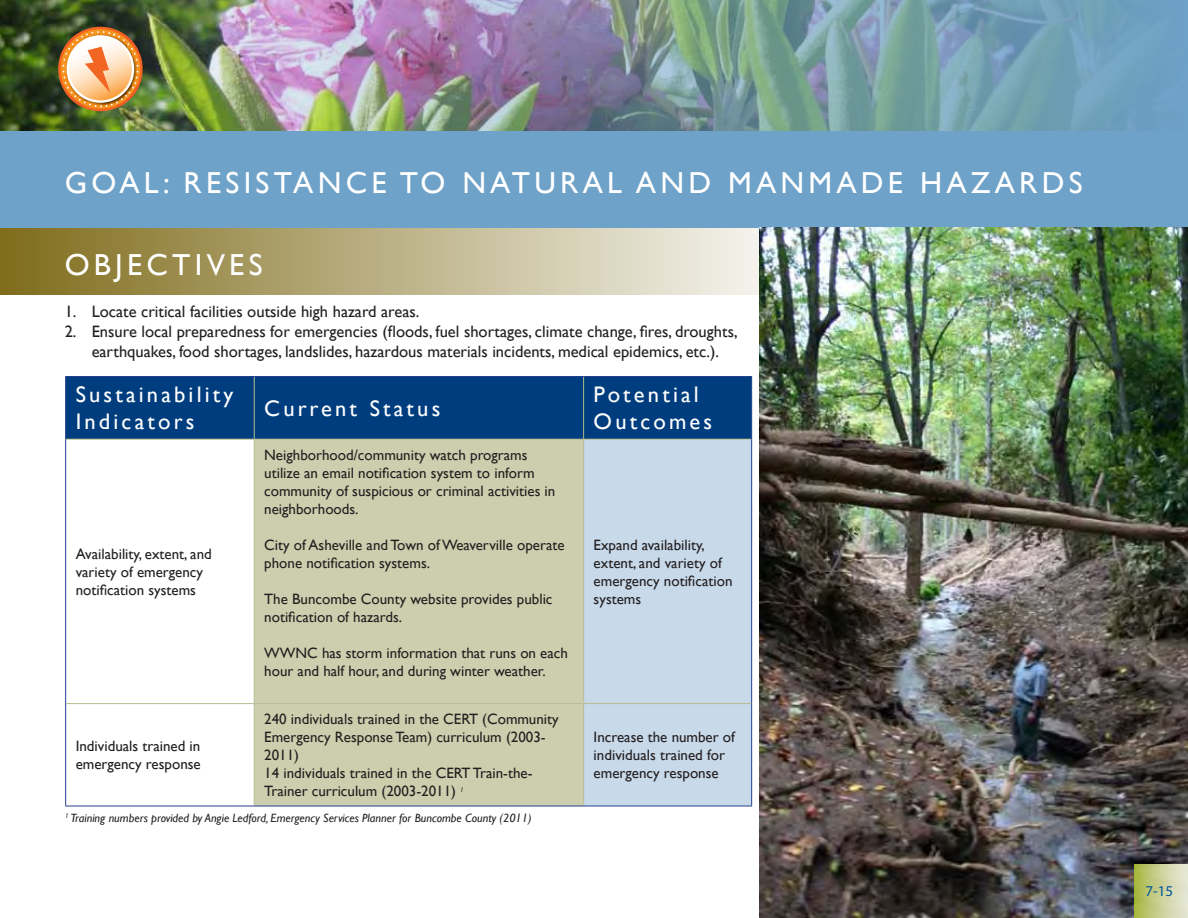
<style>
.page{position:relative;width:1188px;height:918px;background:#fff}
.page>*{position:absolute;margin:0;border:0;box-sizing:border-box;transform-origin:0 0}
.t1{font:30.3px "Gill Sans";letter-spacing:.14em;color:#fff}
.t2{font:22.5px/27px "Gill Sans";letter-spacing:.14em;color:#fff}
.t3{font:16.5px/19.8px "Gill Sans";color:#231f20;text-align:center}
.t4{font:15px/18px "Gill Sans";color:#231f20}
.t5{font:15px "Myriad Pro";color:#00539b}
.t6{font:italic 12px "Gill Sans";color:#231f20}
</style>
<div class="page">
<div style="left:0;top:0;width:819px;height:295px;background:linear-gradient(to right,#7f6c1b,#fefdfd)"></div>
<div style="left:0;top:0;width:1188px;height:228px;background:#6fa2c8"></div>
<img style="left:0;top:0;width:1137px;height:130px">
<img style="left:58px;top:27px;width:85px;height:84px">
<div style="left:66px;top:377px;width:685px;height:62px;background:#003d7e"></div>
<svg style="left:66px;top:440px;width:188px;height:366px"></svg>
<div style="left:255px;top:440px;width:328px;height:366px;background:#cccfae"></div>
<div style="left:584px;top:440px;width:167px;height:366px;background:#c8d9ea"></div>
<hr style="left:254px;top:377px;width:1px;height:62px;background:#b6bd8f">
<hr style="left:583px;top:377px;width:1px;height:62px;background:#b6bd8f">
<hr style="left:66px;top:439px;width:188px;height:1px;background:#b6bd8f">
<hr style="left:254px;top:439px;width:330px;height:1px;background:#b6bd8f">
<hr style="left:254px;top:440px;width:1px;height:263px;background:#b6bd8f">
<hr style="left:584px;top:439px;width:167px;height:1px;background:#b6bd8f">
<hr style="left:583px;top:440px;width:1px;height:263px;background:#b6bd8f">
<hr style="left:66px;top:703px;width:188px;height:1px;background:#b6bd8f">
<hr style="left:254px;top:703px;width:330px;height:1px;background:#b6bd8f">
<hr style="left:254px;top:704px;width:1px;height:102px;background:#b6bd8f">
<hr style="left:584px;top:703px;width:167px;height:1px;background:#b6bd8f">
<hr style="left:583px;top:704px;width:1px;height:102px;background:#b6bd8f">
<hr style="left:65px;top:376px;width:189px;height:1px;background:#25408f">
<hr style="left:65px;top:377px;width:1px;height:62px;background:#25408f">
<hr style="left:254px;top:376px;width:330px;height:1px;background:#25408f">
<hr style="left:584px;top:376px;width:168px;height:1px;background:#25408f">
<hr style="left:751px;top:377px;width:1px;height:62px;background:#25408f">
<hr style="left:65px;top:439px;width:1px;height:265px;background:#25408f">
<hr style="left:751px;top:439px;width:1px;height:265px;background:#25408f">
<hr style="left:65px;top:704px;width:1px;height:102px;background:#25408f">
<hr style="left:751px;top:704px;width:1px;height:102px;background:#25408f">
<hr style="left:65px;top:806px;width:189px;height:1px;background:#25408f">
<hr style="left:254px;top:806px;width:330px;height:1px;background:#25408f">
<hr style="left:584px;top:806px;width:168px;height:1px;background:#25408f">
<img style="left:760px;top:228px;width:428px;height:690px">
<div style="left:1134px;top:864px;width:54px;height:54px;background:linear-gradient(to right,#a8b845,#e9e8dd)"></div>
<h1 class="t1" style="left:65px;top:165px;width:25px">GOAL</h1>
<h1 class="t1" style="left:163px;top:165px;width:899px">: Resistanc e to Natural and Manmad e Hazards</h1>
<h1 class="t1" style="left:65px;top:247px;width:199px">OBJECTIVES</h1>
<p class="t3" style="left:65px;top:302px;width:356px">1. Locate critical facilities outside high hazard areas.</p>
<p class="t3" style="left:65px;top:322px;width:674px">2. Ensure local preparedness for emergencies (floods, fuel shortages, climate change, fires, droughts, earthquakes, food shortages, landslides, hazardous materials incidents, medical epidemics, etc.).</p>
<h2 class="t2" style="left:76px;top:381px;width:159px">Sustainability<br>I ndicators</h2>
<p class="t4" style="left:76px;top:545px;width:138px">Availability, extent, and variety of emergency notification systems</p>
<p class="t4" style="left:76px;top:737px;width:127px">Individuals trained in emergency response</p>
<h2 class="t2" style="left:264px;top:395px;width:178px">Current Status</h2>
<p class="t4" style="left:264px;top:446px;width:293px">Neighborhood/community watch programs utilize an email notification system to inform community of suspicious or criminal activities in neighborhoods.</p>
<p class="t4" style="left:264px;top:536px;width:302px">City of Asheville and Town of Weaverville operate phone notification systems.</p>
<p class="t4" style="left:264px;top:590px;width:290px">The Buncombe County website provides public notification of hazards.</p>
<p class="t4" style="left:264px;top:644px;width:305px">WWNC has storm information that runs on each hour and half hour, and during winter weather.</p>
<p class="t4" style="left:264px;top:710px;width:296px">240 individuals trained in the CERT (Community Emergency Response Team) curriculum (2003- 2011)<br>14 individuals trained in the CERT Train-the-Trainer curriculum (2003-2011) <sup>1</sup></p>
<p class="t6" style="left:65px;top:811px;width:468px"><sup>1</sup> Training numbers provided by Angie Ledford, Emergency Services Planner for Buncombe County (2011)</p>
<h2 class="t2" style="left:594px;top:381px;width:120px">Potential<br>Outcomes</h2>
<p class="t4" style="left:594px;top:536px;width:140px">Expand availability, extent, and variety of emergency notification systems</p>
<p class="t4" style="left:594px;top:728px;width:143px">Increase the number of individuals trained for emergency response</p>
<p class="t5" style="left:1145px;top:881px;width:29px">7-15</p>
</div>
